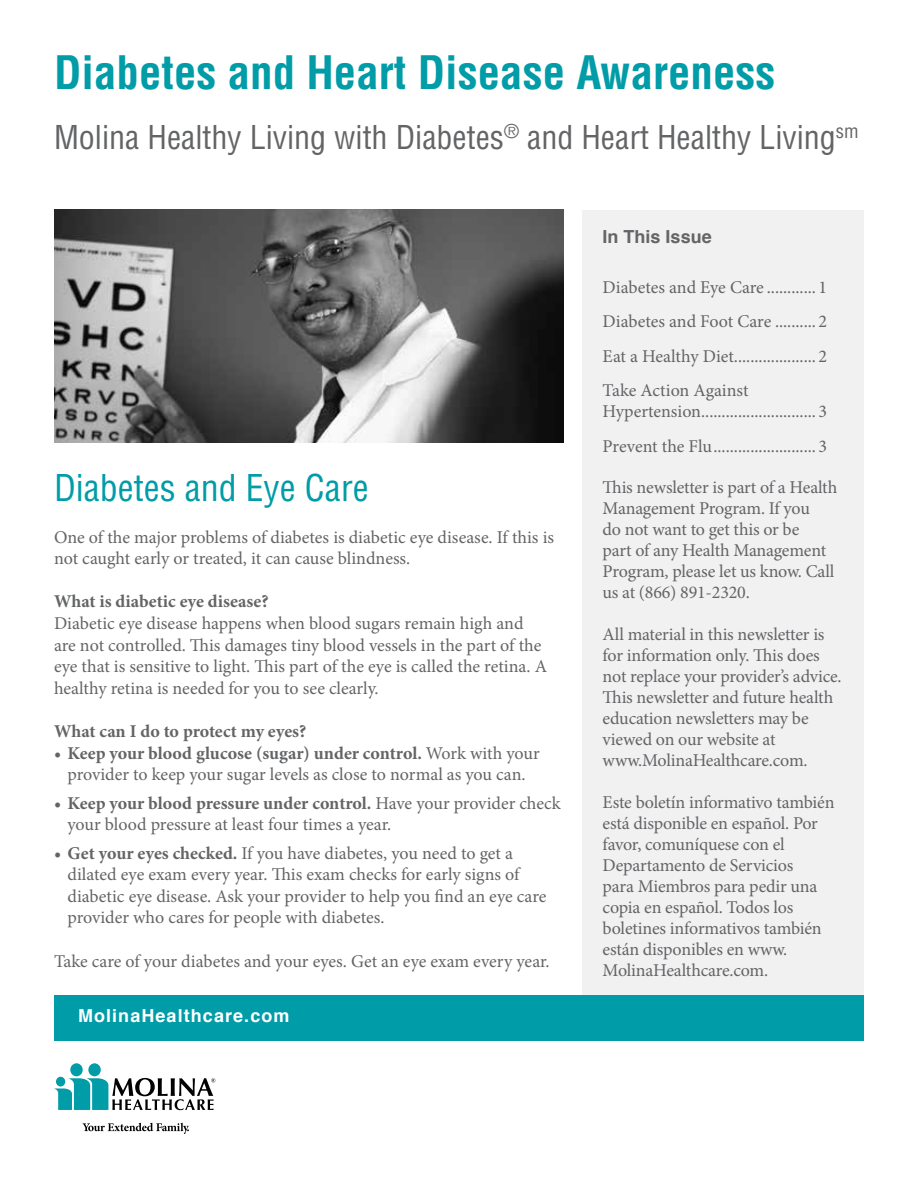
<style>
.page{position:relative;width:918px;height:1188px;background:#fff}
.page>*{position:absolute;margin:0;border:0;box-sizing:border-box;transform-origin:0 0}
.t1{font:700 condensed 45px "Helvetica";color:#009ca7}
.t2{font:condensed 36px "Helvetica";color:#009ca7}
.t3{font:condensed 32.1px "Helvetica";color:#636466}
.t4{font:18px/21px "Minion Pro";letter-spacing:-.01em;color:#636466}
.t5{font:700 18px "Minion Pro";color:#636466}
.t6{font:700 18px "Helvetica";letter-spacing:.06em;color:#fff}
.t7{font:700 18px "Helvetica";color:#636466}
.s1{font-weight:700}
</style>
<div class="page">
<div style="left:583px;top:210px;width:281px;height:792px;background:#f1f1f2"></div>
<img style="left:54px;top:210px;width:510px;height:233px">
<div style="left:54px;top:995px;width:810px;height:46px;background:#009ca7"></div>
<svg style="left:83px;top:1123px;width:106px;height:11px"></svg>
<div style="left:88px;top:1063px;width:13px;height:13px;background:#009ca7;border-radius:50%"></div>
<div style="left:70px;top:1063px;width:13px;height:13px;background:#009ca7;border-radius:50%"></div>
<svg style="left:54px;top:1078px;width:161px;height:32px"></svg>
<div style="left:56px;top:1077px;width:9px;height:10px;background:#009ca7;border-radius:50%"></div>
<h1 class="t1" style="left:54px;top:45px;width:723px">Diabetes and Heart Disease Awareness</h1>
<h1 class="t3" style="left:54px;top:117px;width:806px">Molina Healthy Living with Diabetes<sup>®</sup> and Heart Healthy Living<sup>sm</sup></h1>
<h1 class="t2" style="left:54px;top:465px;width:316px">Diabetes and Eye Care</h1>
<p class="t4" style="left:54px;top:526px;width:502px;line-height:21.6px">One of the major problems of diabetes is diabetic eye disease. If this is not caught early or treated, it can cause blindness.</p>
<p class="t5" style="left:54px;top:589px;width:216px">What is diabetic eye disease?</p>
<p class="t4" style="left:54px;top:613px;width:495px;line-height:21.6px">Diabetic eye disease happens when blood sugars remain high and are not controlled. This damages tiny blood vessels in the part of the eye that is sensitive to light. This part of the eye is called the retina. A healthy retina is needed for you to see clearly.</p>
<p class="t5" style="left:54px;top:719px;width:254px">What can I do to protect my eyes?</p>
<p class="t4" style="left:54px;top:742px;width:487px;line-height:21.6px;text-align:center"><span class="s1">• Keep your blood glucose (sugar) under control.</span> Work with your provider to keep your sugar levels as close to normal as you can.</p>
<p class="t4" style="left:68px;top:792px;width:495px;line-height:21.6px;text-indent:-14px"><span class="s1">• Keep your blood pressure under control.</span> Have your provider check your blood pressure at least four times a year.</p>
<p class="t4" style="left:68px;top:842px;width:480px;line-height:21.6px;text-indent:-14px"><span class="s1">• Get your eyes checked.</span> If you have diabetes, you need to get a dilated eye exam every year. This exam checks for early signs of diabetic eye disease. Ask your provider to help you find an eye care provider who cares for people with diabetes.</p>
<p class="t4" style="left:54px;top:950px;width:497px">Take care of your diabetes and your eyes. Get an eye exam every year.</p>
<p class="t6" style="left:78px;top:1001px;width:213px">MolinaHealthcare.com</p>
<p class="t7" style="left:603px;top:223px;width:111px">In This Issue</p>
<p class="t4" style="left:603px;top:277px;width:226px">Diabetes and Eye Care ............ 1</p>
<p class="t4" style="left:603px;top:311px;width:226px">Diabetes and Foot Care .......... 2</p>
<p class="t4" style="left:603px;top:346px;width:226px">Eat a Healthy Diet.................... 2</p>
<p class="t4" style="left:603px;top:380px;width:226px">Take Action Against<br>Hypertension............................ 3</p>
<p class="t4" style="left:603px;top:436px;width:226px">Prevent the Flu......................... 3</p>
<p class="t4" style="left:603px;top:477px;width:236px">This newsletter is part of a Health<br>Management Program. If you<br>do not want to get this or be<br>part of any Health Management<br>Program, please let us know. Call us at (866) 891-2320.</p>
<p class="t4" style="left:603px;top:624px;width:241px">All material in this newsletter is for information only. This does not replace your provider’s advice.<br>This newsletter and future health education newsletters may be viewed on our website at www.MolinaHealthcare.com.</p>
<p class="t4" style="left:603px;top:792px;width:233px">Este boletín informativo también está disponible en español. Por favor, comuníquese con el<br>Departamento de Servicios<br>para Miembros para pedir una copia en español. Todos los boletines informativos también están disponibles en www.<br>MolinaHealthcare.com.</p>
</div>
